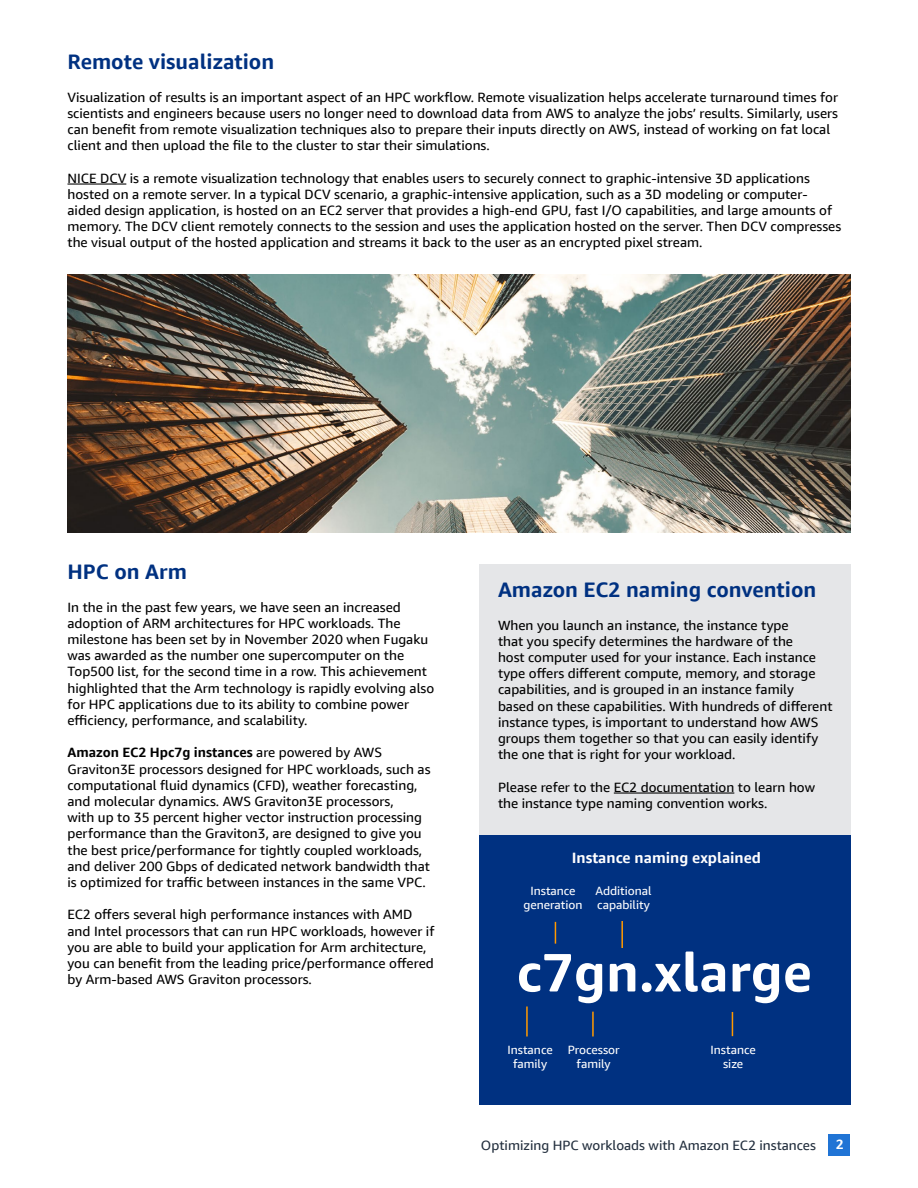
<style>
.page{position:relative;width:918px;height:1188px;background:#fff}
.page>*{position:absolute;margin:0;border:0;box-sizing:border-box;transform-origin:0 0}
.t1{font:700 54px "Amazon Ember Display";color:#fff}
.t2{font:700 21px "Amazon Ember Display";color:#003181}
.t3{font:700 15px "Amazon Ember Display";color:#fff}
.t4{font:13.5px/16.2px "Amazon Ember Display";color:#000}
.t5{font:13.5px "Amazon Ember Display";color:#232f3e}
.t6{font:700 13.5px "Amazon Ember Display";color:#fff}
.t7{font:12px/14.4px "Amazon Ember Display";color:#fff;text-align:center}
.s1{font-weight:700}
</style>
<div class="page">
<div style="left:828px;top:1134px;width:22px;height:22px;background:#2074d5"></div>
<div style="left:479px;top:564px;width:371px;height:284px;background:#e5e6e8"></div>
<div style="left:479px;top:836px;width:371px;height:270px;background:#003181"></div>
<hr style="left:526px;top:1006px;width:2px;height:30px;background:#f90">
<svg style="left:555px;top:922px;width:1px;height:22px"></svg>
<hr style="left:592px;top:1012px;width:2px;height:25px;background:#f90">
<hr style="left:621px;top:921px;width:2px;height:27px;background:#f90">
<svg style="left:732px;top:1012px;width:1px;height:24px"></svg>
<img style="left:68px;top:274px;width:782px;height:258px">
<hr style="left:68px;top:183px;width:58px;height:2px;background:#000">
<hr style="left:614px;top:792px;width:120px;height:2px;background:#000">
<h2 class="t2" style="left:68px;top:49px;width:208px">Remote visualization</h2>
<p class="t4" style="left:68px;top:89px;width:772px">Visualization of results is an important aspect of an HPC workflow. Remote visualization helps accelerate turnaround times for scientists and engineers because users no longer need to download data from AWS to analyze the jobs’ results. Similarly, users can benefit from remote visualization techniques also to prepare their inputs directly on AWS, instead of working on fat local client and then upload the file to the cluster to star their simulations.</p>
<p class="t4" style="left:68px;top:170px;width:775px">NICE DCV is a remote visualization technology that enables users to securely connect to graphic-intensive 3D applications hosted on a remote server. In a typical DCV scenario, a graphic-intensive application, such as a 3D modeling or computer&shy;aided design application, is hosted on an EC2 server that provides a high-end GPU, fast I/O capabilities, and large amounts of memory. The DCV client remotely connects to the session and uses the application hosted on the server. Then DCV compresses the visual output of the hosted application and streams it back to the user as an encrypted pixel stream.</p>
<h2 class="t2" style="left:68px;top:559px;width:121px">HPC on Arm</h2>
<p class="t4" style="left:68px;top:599px;width:368px">In the in the past few years, we have seen an increased adoption of ARM architectures for HPC workloads. The milestone has been set by in November 2020 when Fugaku was awarded as the number one supercomputer on the Top500 list, for the second time in a row. This achievement highlighted that the Arm technology is rapidly evolving also for HPC applications due to its ability to combine power efficiency, performance, and scalability.</p>
<p class="t4" style="left:68px;top:745px;width:365px"><span class="s1">Amazon EC2 Hpc7g instances</span> are powered by AWS Graviton3E processors designed for HPC workloads, such as computational fluid dynamics (CFD), weather forecasting, and molecular dynamics. AWS Graviton3E processors,<br>with up to 35 percent higher vector instruction processing performance than the Graviton3, are designed to give you the best price/performance for tightly coupled workloads, and deliver 200 Gbps of dedicated network bandwidth that is optimized for traffic between instances in the same VPC.</p>
<p class="t4" style="left:68px;top:907px;width:368px">EC2 offers several high performance instances with AMD and Intel processors that can run HPC workloads, however if you are able to build your application for Arm architecture, you can benefit from the leading price/performance offered by Arm-based AWS Graviton processors.</p>
<h2 class="t2" style="left:498px;top:577px;width:320px">Amazon EC2 naming convention</h2>
<p class="t4" style="left:498px;top:617px;width:336px">When you launch an instance, the instance type<br>that you specify determines the hardware of the<br>host computer used for your instance. Each instance type offers different compute, memory, and storage capabilities, and is grouped in an instance family based on these capabilities. With hundreds of different instance types, is important to understand how AWS groups them together so that you can easily identify the one that is right for your workload.</p>
<p class="t4" style="left:498px;top:779px;width:319px">Please refer to the EC2 documentation to learn how the instance type naming convention works.</p>
<p class="t3" style="left:572px;top:848px;width:191px">Instance naming explained</p>
<p class="t7" style="left:523px;top:883px;width:61px">Instance generation</p>
<p class="t7" style="left:595px;top:883px;width:58px;text-align:left">Additional capability</p>
<h1 class="t1" style="left:517px;top:939px;width:297px">c7gn.xlarge</h1>
<p class="t7" style="left:507px;top:1042px;width:47px">Instance family</p>
<p class="t7" style="left:568px;top:1042px;width:54px">Processor family</p>
<p class="t7" style="left:711px;top:1042px;width:47px">Instance size</p>
<p class="t5" style="left:481px;top:1137px;width:336px">Optimizing HPC workloads with Amazon EC2 instances</p>
<p class="t6" style="left:836px;top:1136px;width:9px">2</p>
</div>
